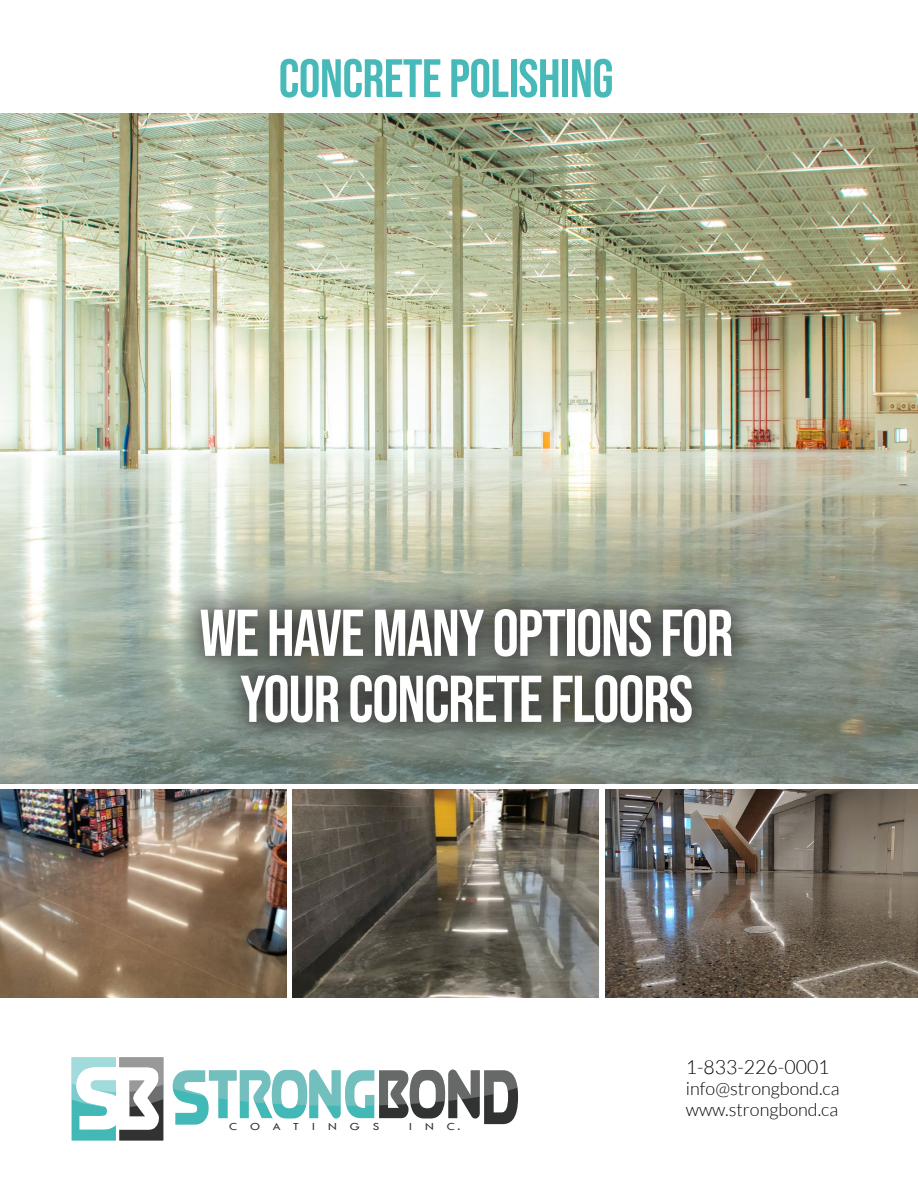
<style>
.page{position:relative;width:918px;height:1188px;background:#fff}
.page>*{position:absolute;margin:0;border:0;box-sizing:border-box;transform-origin:0 0}
.t1{font:66px/66px "Bebas Neue";letter-spacing:-.02em;color:#fff;text-align:center}
.t2{font:54px "Bebas Neue";letter-spacing:-.01em;color:#47b9b8}
.t3{font:300 19.5px "Lato";color:#040503}
.t4{font:300 18px "Lato";color:#040503}
.t5{font:11.25px "Tw Cen";letter-spacing:1em;color:#313232;scale:1.17 1}
</style>
<div class="page">
<img style="left:0;top:113px;width:918px;height:670px">
<svg style="left:173px;top:1070px;width:345px;height:55px"></svg>
<svg style="left:72px;top:1057px;width:91px;height:84px"></svg>
<img style="left:293px;top:790px;width:305px;height:207px">
<img style="left:606px;top:790px;width:312px;height:207px">
<img style="left:0;top:790px;width:287px;height:207px">
<div style="left:172px;top:580px;width:588px;height:172px;background:#231f20;opacity:.74"></div>
<p class="t2" style="left:279px;top:48px;width:336px">CONCRETE POLISHING</p>
<p class="t1" style="left:200px;top:599px;width:535px">WE HAVE MANY OPTIONS FOR<br>YOUR CONCRETE FLOORS</p>
<p class="t5" style="left:229px;top:1120px;width:130px">COATINGS</p>
<p class="t5" style="left:409px;top:1120px;width:45px">INC.</p>
<p class="t3" style="left:686px;top:1056px;width:145px">1-833-226-0001</p>
<p class="t4" style="left:686px;top:1079px;width:155px">info@strongbond.ca</p>
<p class="t4" style="left:686px;top:1100px;width:154px">www.strongbond.ca</p>
</div>
